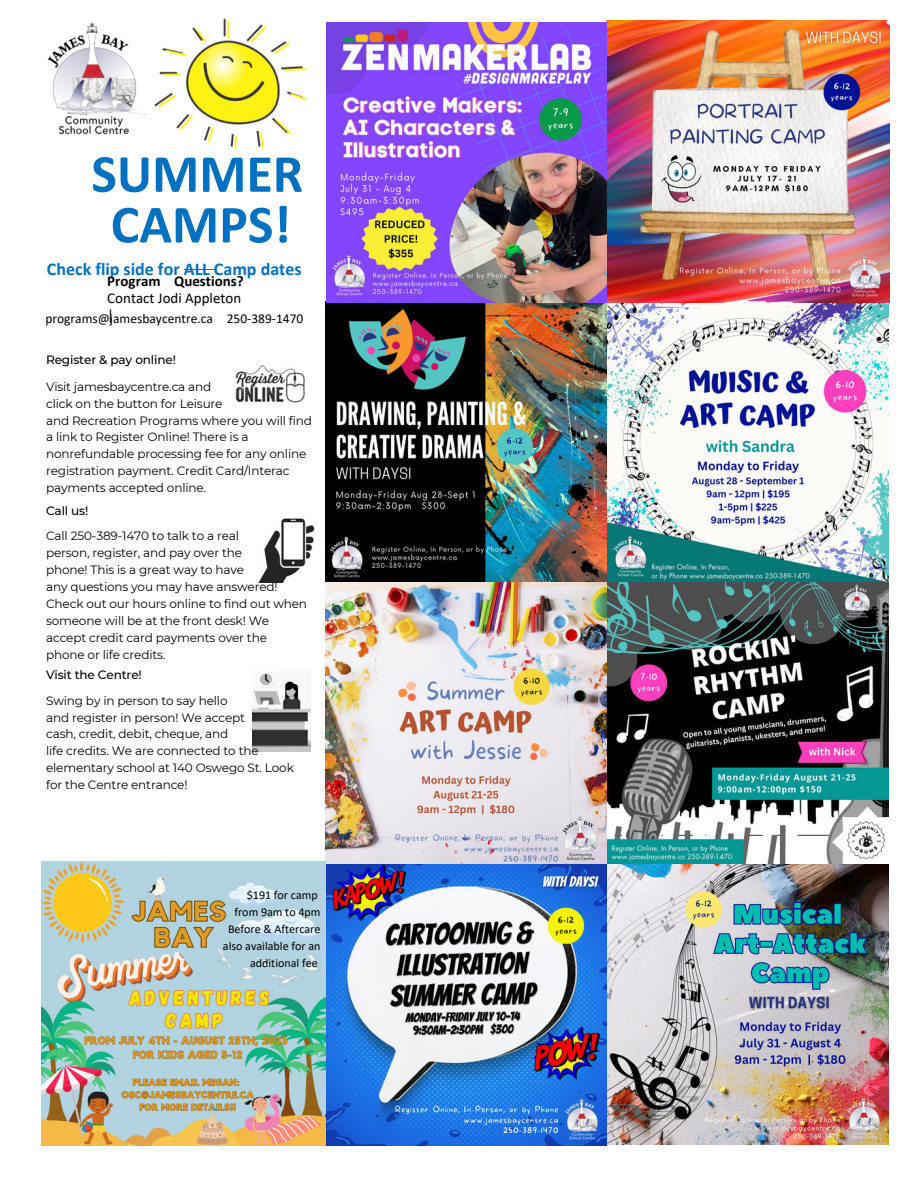
<style>
.page{position:relative;width:918px;height:1188px;background:#fff}
.page>*{position:absolute;margin:0;border:0;box-sizing:border-box;transform-origin:0 0}
.t1{font:700 54px/50.7px "Calibri";color:#0070c0;text-align:center}
.t2{font:700 18px "Calibri";color:#0070c0}
.t3{font:15px/16.8px "Calibri";color:#000}
.t4{font:13.5px "Calibri";color:#000}
.t5{font:500 12.15px "Montserrat";letter-spacing:-.015em;color:#000}
.t6{font:12px/16.8px "Montserrat";letter-spacing:-.015em;color:#000}
.t7{font:12px/16.8px "Calibri";color:#000;text-align:right}
.t8{font:500 12px "Montserrat";letter-spacing:-.015em;color:#000}
.s1{font-weight:700}
</style>
<div class="page">
<hr style="left:184px;top:269px;width:30px;height:1px;background:#0070c0">
<img style="left:47px;top:22px;width:99px;height:113px">
<img style="left:154px;top:19px;width:152px;height:129px">
<img style="left:235px;top:366px;width:70px;height:37px">
<img style="left:253px;top:673px;width:57px;height:78px">
<img style="left:258px;top:518px;width:57px;height:65px">
<img style="left:326px;top:584px;width:563px;height:561px">
<img style="left:326px;top:302px;width:563px;height:282px">
<img style="left:607px;top:20px;width:282px;height:283px">
<img style="left:42px;top:862px;width:283px;height:283px">
<img style="left:326px;top:22px;width:280px;height:280px">
<p class="t1" style="left:91px;top:153px;width:213px">SUMMER<br>CAMPS!</p>
<p class="t2" style="left:47px;top:261px;width:256px">Check flip side for ALL Camp dates</p>
<p class="t3" style="left:107px;top:274px;width:138px"><span class="s1">Program Questions?<br></span>Contact Jodi Appleton</p>
<p class="t4" style="left:45px;top:313px;width:169px">programs@jamesbaycentre.ca</p>
<p class="t3" style="left:107px;top:308px;width:8px">|</p>
<p class="t4" style="left:227px;top:313px;width:78px">250-389-1470</p>
<p class="t5" style="left:46px;top:352px;width:131px">Register &amp; pay online!</p>
<p class="t6" style="left:46px;top:378px;width:167px">Visit jamesbaycentre.ca and</p>
<p class="t6" style="left:46px;top:395px;width:178px">click on the button for Leisure</p>
<p class="t6" style="left:46px;top:412px;width:268px">and Recreation Programs where you will find a link to Register Online! There is a nonrefundable processing fee for any online registration payment. Credit Card/Interac payments accepted online.</p>
<p class="t8" style="left:46px;top:503px;width:44px">Call us!</p>
<p class="t6" style="left:46px;top:528px;width:195px">Call 250-389-1470 to talk to a real</p>
<p class="t6" style="left:46px;top:545px;width:198px">person, register, and pay over the</p>
<p class="t6" style="left:46px;top:561px;width:200px">phone! This is a great way to have</p>
<p class="t6" style="left:46px;top:578px;width:233px">any questions you may have answered!</p>
<p class="t6" style="left:46px;top:595px;width:263px">Check out our hours online to find out when</p>
<p class="t6" style="left:46px;top:612px;width:225px">someone will be at the front desk! We</p>
<p class="t6" style="left:46px;top:629px;width:222px">accept credit card payments over the</p>
<p class="t6" style="left:46px;top:646px;width:121px">phone or life credits.</p>
<p class="t8" style="left:46px;top:667px;width:97px">Visit the Centre!</p>
<p class="t6" style="left:46px;top:692px;width:183px">Swing by in person to say hello</p>
<p class="t6" style="left:46px;top:709px;width:200px">and register in person! We accept</p>
<p class="t6" style="left:46px;top:726px;width:184px">cash, credit, debit, cheque, and</p>
<p class="t6" style="left:46px;top:743px;width:214px">life credits. We are connected to the</p>
<p class="t6" style="left:46px;top:759px;width:249px">elementary school at 140 Oswego St. Look</p>
<p class="t6" style="left:46px;top:776px;width:143px">for the Centre entrance!</p>
<p class="t7" style="left:247px;top:888px;width:72px">$191 for camp</p>
<p class="t7" style="left:223px;top:905px;width:99px">from 9am to 4pm<br>Before &amp; Aftercare also available for an additional fee</p>
</div>
